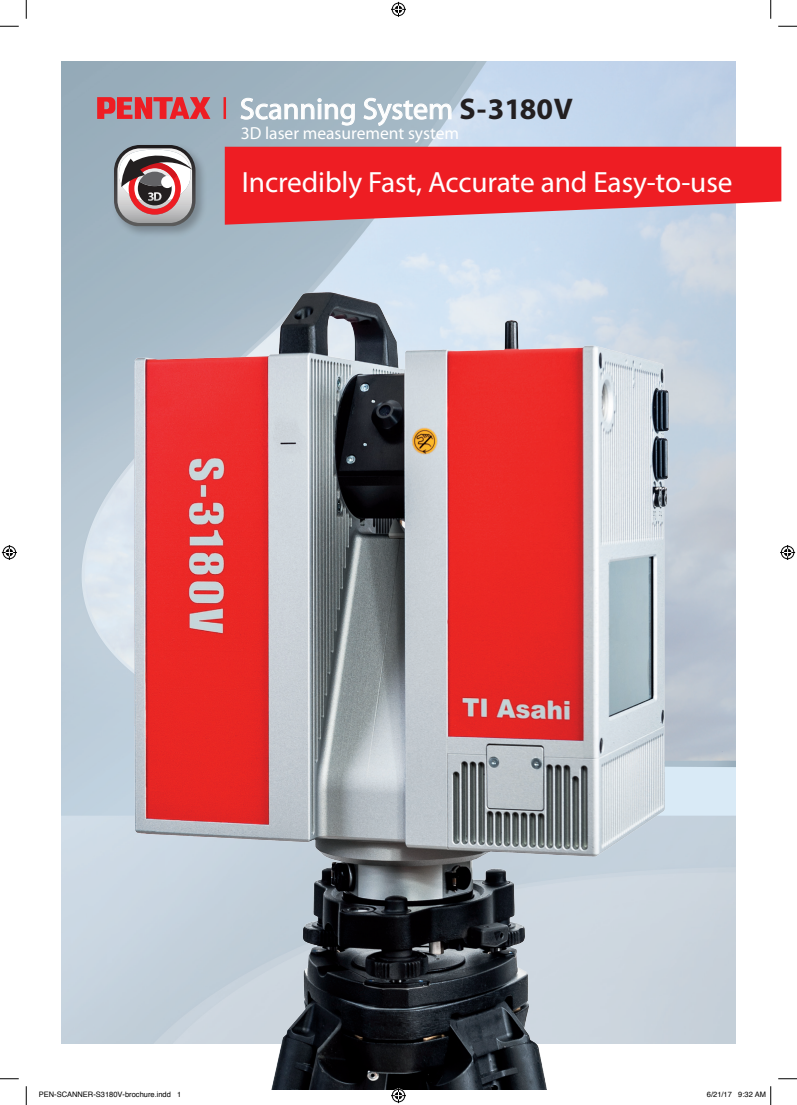
<style>
.page{position:relative;width:797px;height:1105px;background:#fff}
.page>*{position:absolute;margin:0;border:0;box-sizing:border-box;transform-origin:0 0}
.t1{font:30px "Myriad Pro";color:#fff}
.t2{font:29.38px "Myriad Pro";letter-spacing:-.005em;color:#fff}
.t3{font:17.5px "Myriad Pro";color:#fff}
.t4{font:7.5px "Helvetica";color:#000}
.s1{font-weight:700;color:#231f20}
</style>
<div class="page">
<svg style="left:225px;top:147px;width:556px;height:78px;background:#e83a42"></svg>
<svg style="left:240px;top:97px;width:115px;height:56px;background:#b1aab5"></svg>
<svg style="left:363px;top:97px;width:89px;height:29px;background:#b6c6d0"></svg>
<svg style="left:97px;top:97px;width:113px;height:22px;background:#cf515a"></svg>
<div style="left:223px;top:97px;width:3px;height:22px;border:1px solid #ee1d23"></div>
<div style="left:112px;top:143px;width:95px;height:95px;background:#231f20;opacity:.3"></div>
<svg style="left:114px;top:145px;width:81px;height:81px"></svg>
<img style="left:62px;top:235px;width:673px;height:854px">
<svg style="left:0;top:25px;width:19px;height:2px"></svg>
<svg style="left:778px;top:25px;width:19px;height:2px"></svg>
<svg style="left:0;top:1078px;width:19px;height:1px"></svg>
<svg style="left:778px;top:1078px;width:19px;height:1px"></svg>
<svg style="left:25px;top:0;width:2px;height:19px"></svg>
<svg style="left:25px;top:1086px;width:2px;height:19px"></svg>
<svg style="left:770px;top:0;width:1px;height:19px"></svg>
<svg style="left:391px;top:2px;width:15px;height:15px"></svg>
<svg style="left:391px;top:1088px;width:15px;height:15px"></svg>
<svg style="left:2px;top:545px;width:15px;height:15px"></svg>
<svg style="left:780px;top:545px;width:15px;height:15px"></svg>
<svg style="left:770px;top:1086px;width:1px;height:19px"></svg>
<h1 class="t1" style="left:240px;top:90px;width:334px">Scanning System <span class="s1">S-3180V</span></h1>
<h3 class="t3" style="left:241px;top:122px;width:220px">3D laser measurement system</h3>
<h2 class="t2" style="left:242px;top:164px;width:492px">Incredibly Fast, Accurate and Easy-to-use</h2>
<p class="t4" style="left:39px;top:1089px;width:144px">PEN-SCANNER-S3180V-brochure.indd 1</p>
<p class="t4" style="left:707px;top:1089px;width:61px">6/21/17 9:32 AM</p>
</div>
